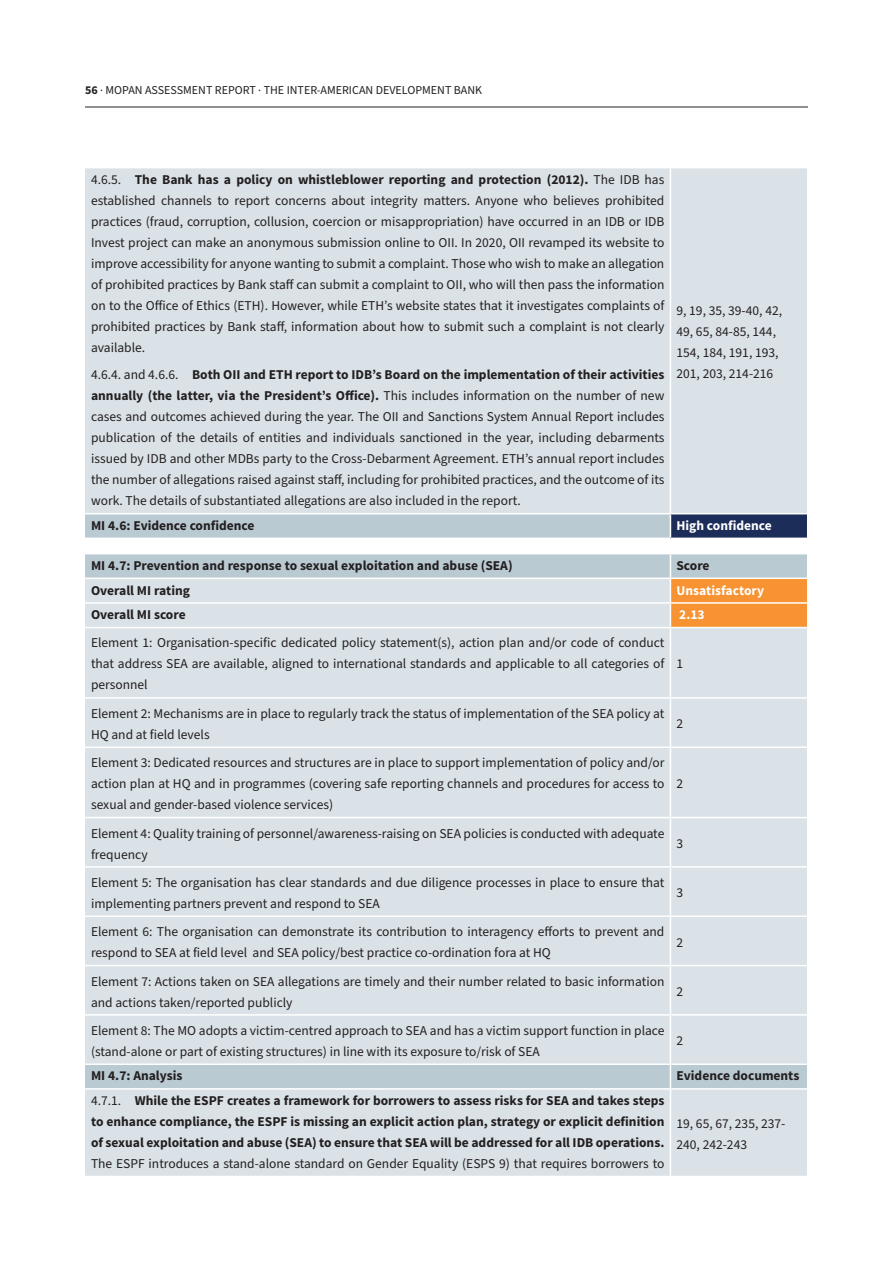
<style>
.page{position:relative;width:893px;height:1263px;background:#fff}
.page>*{position:absolute;margin:0;border:0;box-sizing:border-box;transform-origin:0 0}
.t1{font:13.5px/21px "Source Sans Pro";color:#231f20}
.t2{font:700 13.5px/21px "Source Sans Pro";color:#231f20;text-align:justify}
.t3{font:700 13.5px "Source Sans Pro";color:#fff}
.t4{font:12px "Source Sans Pro";color:#231f20}
.s1{font-weight:700}
.s2{font-weight:400}
</style>
<div class="page">
<hr style="left:85px;top:107px;width:723px;height:1px;background:#231f20">
<div style="left:85px;top:168px;width:722px;height:1008px;background:#dae2e7"></div>
<svg style="left:85px;top:514px;width:722px;height:574px;background:#d7e0e5"></svg>
<hr style="left:670px;top:168px;width:1px;height:345px;background:#fff">
<hr style="left:85px;top:513px;width:585px;height:1px;background:#fff">
<hr style="left:670px;top:513px;width:137px;height:1px;background:#fff">
<hr style="left:85px;top:538px;width:585px;height:1px;background:#fff">
<hr style="left:85px;top:553px;width:585px;height:1px;background:#fff">
<hr style="left:85px;top:577px;width:585px;height:2px;background:#fff">
<hr style="left:85px;top:602px;width:585px;height:2px;background:#fff">
<svg style="left:670px;top:514px;width:137px;height:113px"></svg>
<hr style="left:85px;top:627px;width:585px;height:1px;background:#fff">
<hr style="left:670px;top:627px;width:137px;height:1px;background:#fff">
<hr style="left:670px;top:628px;width:1px;height:69px;background:#fff">
<hr style="left:85px;top:697px;width:585px;height:2px;background:#fff">
<hr style="left:670px;top:697px;width:137px;height:2px;background:#fff">
<hr style="left:670px;top:699px;width:1px;height:47px;background:#fff">
<hr style="left:85px;top:746px;width:585px;height:2px;background:#fff">
<hr style="left:670px;top:746px;width:137px;height:2px;background:#fff">
<hr style="left:670px;top:748px;width:1px;height:69px;background:#fff">
<hr style="left:85px;top:817px;width:585px;height:1px;background:#fff">
<hr style="left:670px;top:817px;width:137px;height:1px;background:#fff">
<hr style="left:670px;top:818px;width:1px;height:48px;background:#fff">
<hr style="left:85px;top:866px;width:585px;height:2px;background:#fff">
<hr style="left:670px;top:866px;width:137px;height:2px;background:#fff">
<hr style="left:670px;top:868px;width:1px;height:47px;background:#fff">
<hr style="left:85px;top:915px;width:585px;height:2px;background:#fff">
<hr style="left:670px;top:915px;width:137px;height:2px;background:#fff">
<hr style="left:670px;top:917px;width:1px;height:48px;background:#fff">
<hr style="left:85px;top:965px;width:585px;height:1px;background:#fff">
<hr style="left:670px;top:965px;width:137px;height:1px;background:#fff">
<hr style="left:670px;top:966px;width:1px;height:48px;background:#fff">
<hr style="left:85px;top:1014px;width:585px;height:2px;background:#fff">
<hr style="left:670px;top:1014px;width:137px;height:2px;background:#fff">
<hr style="left:670px;top:1016px;width:1px;height:47px;background:#fff">
<hr style="left:85px;top:1063px;width:585px;height:2px;background:#fff">
<hr style="left:670px;top:1063px;width:137px;height:2px;background:#fff">
<svg style="left:670px;top:1065px;width:1px;height:23px"></svg>
<hr style="left:85px;top:1088px;width:585px;height:1px;background:#fff">
<hr style="left:670px;top:1088px;width:137px;height:1px;background:#fff">
<hr style="left:670px;top:1089px;width:1px;height:87px;background:#fff">
<p class="t4" style="left:85px;top:82px;width:399px"><span class="s1">56</span> . MOPAN ASSESSMENT REPORT . THE INTER-AMERICAN DEVELOPMENT BANK</p>
<p class="t1" style="left:91px;top:169px;width:575px;text-align:justify">4.6.5. <span class="s1">The Bank has a policy on whistleblower reporting and protection (2012).</span> The IDB has established channels to report concerns about integrity matters. Anyone who believes prohibited practices (fraud, corruption, collusion, coercion or misappropriation) have occurred in an IDB or IDB Invest project can make an anonymous submission online to OII. In 2020, OII revamped its website to improve accessibility for anyone wanting to submit a complaint. Those who wish to make an allegation of prohibited practices by Bank staff can submit a complaint to OII, who will then pass the information on to the Office of Ethics (ETH). However, while ETH’s website states that it investigates complaints of prohibited practices by Bank staff, information about how to submit such a complaint is not clearly available.</p>
<p class="t1" style="left:91px;top:365px;width:575px;text-align:justify">4.6.4. and 4.6.6. <span class="s1">Both OII and ETH report to IDB’s Board on the implementation of their activities annually (the latter, via the President’s Office).</span> This includes information on the number of new cases and outcomes achieved during the year. The OII and Sanctions System Annual Report includes publication of the details of entities and individuals sanctioned in the year, including debarments issued by IDB and other MDBs party to the Cross-Debarment Agreement. ETH’s annual report includes the number of allegations raised against staff, including for prohibited practices, and the outcome of its work. The details of substantiated allegations are also included in the report.</p>
<p class="t1" style="left:676px;top:300px;width:107px">9, 19, 35, 39-40, 42,<br>49, 65, 84-85, 144,<br>154, 184, 191, 193,<br>201, 203, 214-216</p>
<p class="t2" style="left:91px;top:515px;width:165px">MI 4.6: Evidence confidence</p>
<p class="t3" style="left:676px;top:517px;width:97px">High confidence</p>
<p class="t2" style="left:91px;top:555px;width:423px">MI 4.7: Prevention and response to sexual exploitation and abuse (SEA)</p>
<p class="t2" style="left:676px;top:555px;width:35px">Score</p>
<p class="t2" style="left:91px;top:580px;width:101px">Overall MI rating</p>
<p class="t3" style="left:676px;top:581px;width:89px">Unsatisfactory</p>
<p class="t2" style="left:91px;top:605px;width:96px">Overall MI score</p>
<p class="t3" style="left:679px;top:606px;width:27px">2.13</p>
<p class="t1" style="left:91px;top:633px;width:575px;text-align:justify">Element 1: Organisation-specific dedicated policy statement(s), action plan and/or code of conduct that address SEA are available, aligned to international standards and applicable to all categories of personnel</p>
<p class="t1" style="left:676px;top:654px;width:8px">1</p>
<p class="t1" style="left:91px;top:703px;width:575px">Element 2: Mechanisms are in place to regularly track the status of implementation of the SEA policy at<br>HQ and at field levels</p>
<p class="t1" style="left:676px;top:714px;width:8px">2</p>
<p class="t1" style="left:91px;top:753px;width:575px;text-align:justify">Element 3: Dedicated resources and structures are in place to support implementation of policy and/or action plan at HQ and in programmes (covering safe reporting channels and procedures for access to sexual and gender-based violence services)</p>
<p class="t1" style="left:676px;top:774px;width:8px">2</p>
<p class="t1" style="left:91px;top:823px;width:575px">Element 4: Quality training of personnel/awareness-raising on SEA policies is conducted with adequate frequency</p>
<p class="t1" style="left:676px;top:833px;width:8px">3</p>
<p class="t1" style="left:91px;top:872px;width:575px">Element 5: The organisation has clear standards and due diligence processes in place to ensure that implementing partners prevent and respond to SEA</p>
<p class="t1" style="left:676px;top:883px;width:8px">3</p>
<p class="t1" style="left:91px;top:922px;width:575px">Element 6: The organisation can demonstrate its contribution to interagency efforts to prevent and respond to SEA at field level and SEA policy/best practice co-ordination fora at HQ</p>
<p class="t1" style="left:676px;top:932px;width:8px">2</p>
<p class="t1" style="left:91px;top:971px;width:575px">Element 7: Actions taken on SEA allegations are timely and their number related to basic information and actions taken/reported publicly</p>
<p class="t1" style="left:676px;top:981px;width:8px">2</p>
<p class="t1" style="left:91px;top:1020px;width:575px">Element 8: The MO adopts a victim-centred approach to SEA and has a victim support function in place (stand-alone or part of existing structures) in line with its exposure to/risk of SEA</p>
<p class="t1" style="left:676px;top:1031px;width:8px">2</p>
<p class="t2" style="left:91px;top:1066px;width:93px">MI 4.7: Analysis</p>
<p class="t2" style="left:676px;top:1066px;width:124px">Evidence documents</p>
<p class="t2" style="left:91px;top:1090px;width:575px"><span class="s2">4.7.1.</span> While the ESPF creates a framework for borrowers to assess risks for SEA and takes steps to enhance compliance, the ESPF is missing an explicit action plan, strategy or explicit definition of sexual exploitation and abuse (SEA) to ensure that SEA will be addressed for all IDB operations.</p>
<p class="t1" style="left:91px;top:1153px;width:575px">The ESPF introduces a stand-alone standard on Gender Equality (ESPS 9) that requires borrowers to</p>
<p class="t1" style="left:676px;top:1113px;width:111px">19, 65, 67, 235, 237-<br>240, 242-243</p>
</div>
